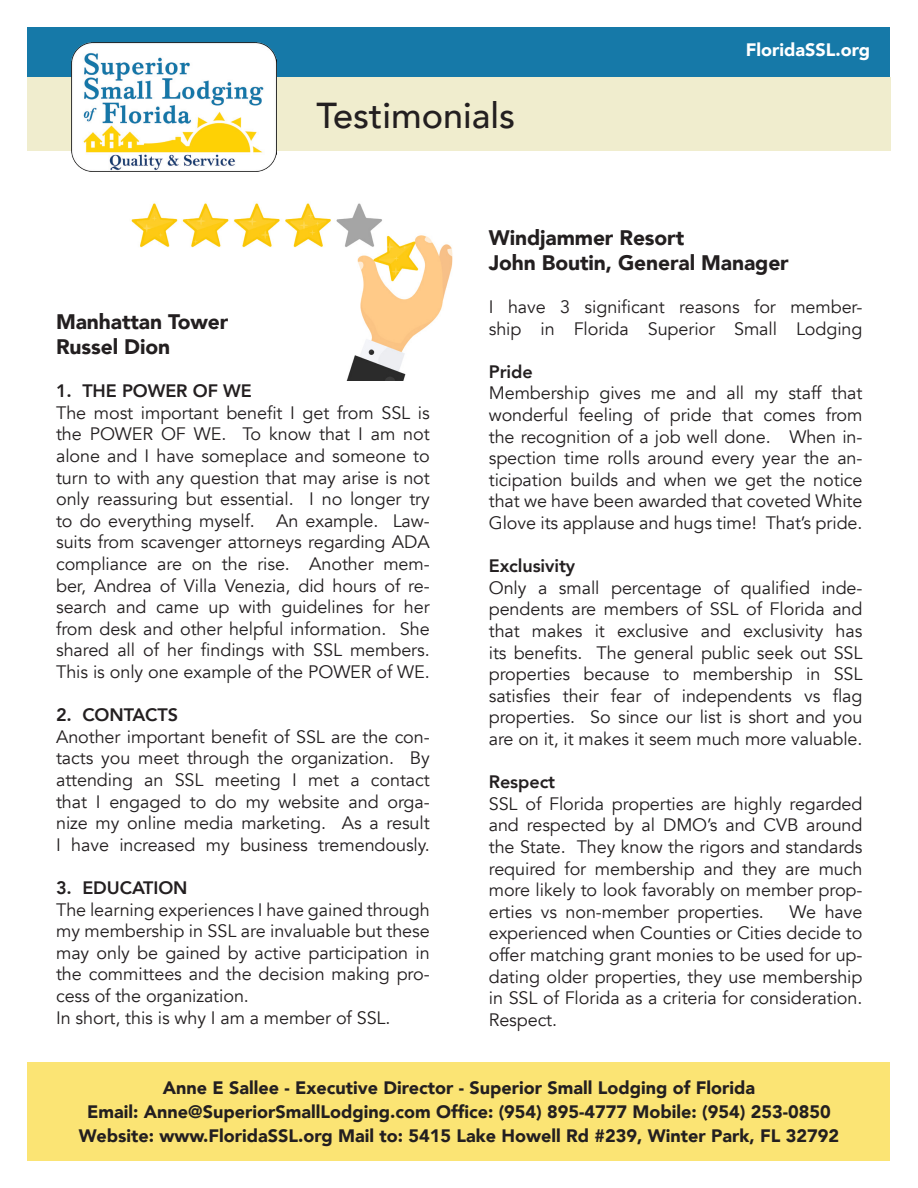
<style>
.page{position:relative;width:918px;height:1188px;background:#fff}
.page>*{position:absolute;margin:0;border:0;box-sizing:border-box;transform-origin:0 0}
.t1{font:500 36px "Avenir";color:#231f20}
.t2{font:900 21px/25.2px "Avenir";letter-spacing:-.005em;color:#231f20}
.t3{font:18px/21.6px "Avenir";letter-spacing:-.005em;color:#231f20;text-align:justify}
.t4{font:900 18px "Avenir";color:#231f20}
.t5{font:800 18px "Avenir";letter-spacing:-.005em;color:#231f20}
.t6{font:900 18px "Avenir";color:#fff}
</style>
<div class="page">
<img style="left:131px;top:150px;width:347px;height:230px">
<div style="left:28px;top:27px;width:862px;height:50px;background:#1679a8"></div>
<div style="left:27px;top:77px;width:864px;height:73px;background:#f0edce"></div>
<div style="left:27px;top:1062px;width:863px;height:98px;background:#fbe474"></div>
<img style="left:71px;top:42px;width:205px;height:130px">
<p class="t1" style="left:316px;top:84px;width:200px">Testimonials</p>
<p class="t6" style="left:746px;top:35px;width:126px">FloridaSSL.org</p>
<p class="t2" style="left:56px;top:308px;width:174px">Manhattan Tower<br>Russel Dion</p>
<p class="t5" style="left:56px;top:377px;width:197px">1. THE POWER OF WE</p>
<p class="t3" style="left:56px;top:402px;width:375px">The most important benefit I get from SSL is the POWER OF WE. To know that I am not alone and I have someplace and someone to turn to with any question that may arise is not only reassuring but essential. I no longer try to do everything myself. An example. Law&shy;suits from scavenger attorneys regarding ADA compliance are on the rise. Another mem&shy;ber, Andrea of Villa Venezia, did hours of re&shy;search and came up with guidelines for her from desk and other helpful information. She shared all of her findings with SSL members.<br>This is only one example of the POWER of WE.</p>
<p class="t5" style="left:56px;top:701px;width:123px">2. CONTACTS</p>
<p class="t3" style="left:56px;top:726px;width:375px">Another important benefit of SSL are the con&shy;tacts you meet through the organization. By attending an SSL meeting I met a contact that I engaged to do my website and orga&shy;nize my online media marketing. As a result I have increased my business tremendously.</p>
<p class="t5" style="left:56px;top:874px;width:133px">3. EDUCATION</p>
<p class="t3" style="left:56px;top:899px;width:375px">The learning experiences I have gained through my membership in SSL are invaluable but these may only be gained by active participation in the committees and the decision making pro&shy;cess of the organization.</p>
<p class="t3" style="left:56px;top:1007px;width:336px">In short, this is why I am a member of SSL.</p>
<p class="t2" style="left:489px;top:224px;width:302px">Windjammer Resort<br>John Boutin, General Manager</p>
<p class="t3" style="left:489px;top:296px;width:375px">I have 3 significant reasons for member&shy;ship in Florida Superior Small Lodging</p>
<p class="t5" style="left:489px;top:357px;width:45px">Pride</p>
<p class="t3" style="left:489px;top:383px;width:375px">Membership gives me and all my staff that wonderful feeling of pride that comes from the recognition of a job well done. When in&shy;spection time rolls around every year the an&shy;ticipation builds and when we get the notice that we have been awarded that coveted White Glove its applause and hugs time! That’s pride.</p>
<p class="t5" style="left:489px;top:552px;width:88px">Exclusivity</p>
<p class="t3" style="left:489px;top:577px;width:375px">Only a small percentage of qualified inde&shy;pendents are members of SSL of Florida and that makes it exclusive and exclusivity has its benefits. The general public seek out SSL properties because to membership in SSL satisfies their fear of independents vs flag properties. So since our list is short and you are on it, it makes it seem much more valuable.</p>
<p class="t5" style="left:489px;top:768px;width:68px">Respect</p>
<p class="t3" style="left:489px;top:793px;width:375px">SSL of Florida properties are highly regarded and respected by al DMO’s and CVB around the State. They know the rigors and standards required for membership and they are much more likely to look favorably on member prop&shy;erties vs non-member properties.</p>
<p class="t3" style="left:489px;top:901px;width:375px;text-indent:301px">We have experienced when Counties or Cities decide to offer matching grant monies to be used for up&shy;dating older properties, they use membership in SSL of Florida as a criteria for consideration.<br>Respect.</p>
<p class="t4" style="left:163px;top:1073px;width:594px">Anne E Sallee - Executive Director - Superior Small Lodging of Florida</p>
<p class="t4" style="left:87px;top:1097px;width:745px">Email: Anne@SuperiorSmallLodging.com Office: (954) 895-4777 Mobile: (954) 253-0850</p>
<p class="t4" style="left:79px;top:1121px;width:762px">Website: www.FloridaSSL.org Mail to: 5415 Lake Howell Rd #239, Winter Park, FL 32792</p>
</div>
